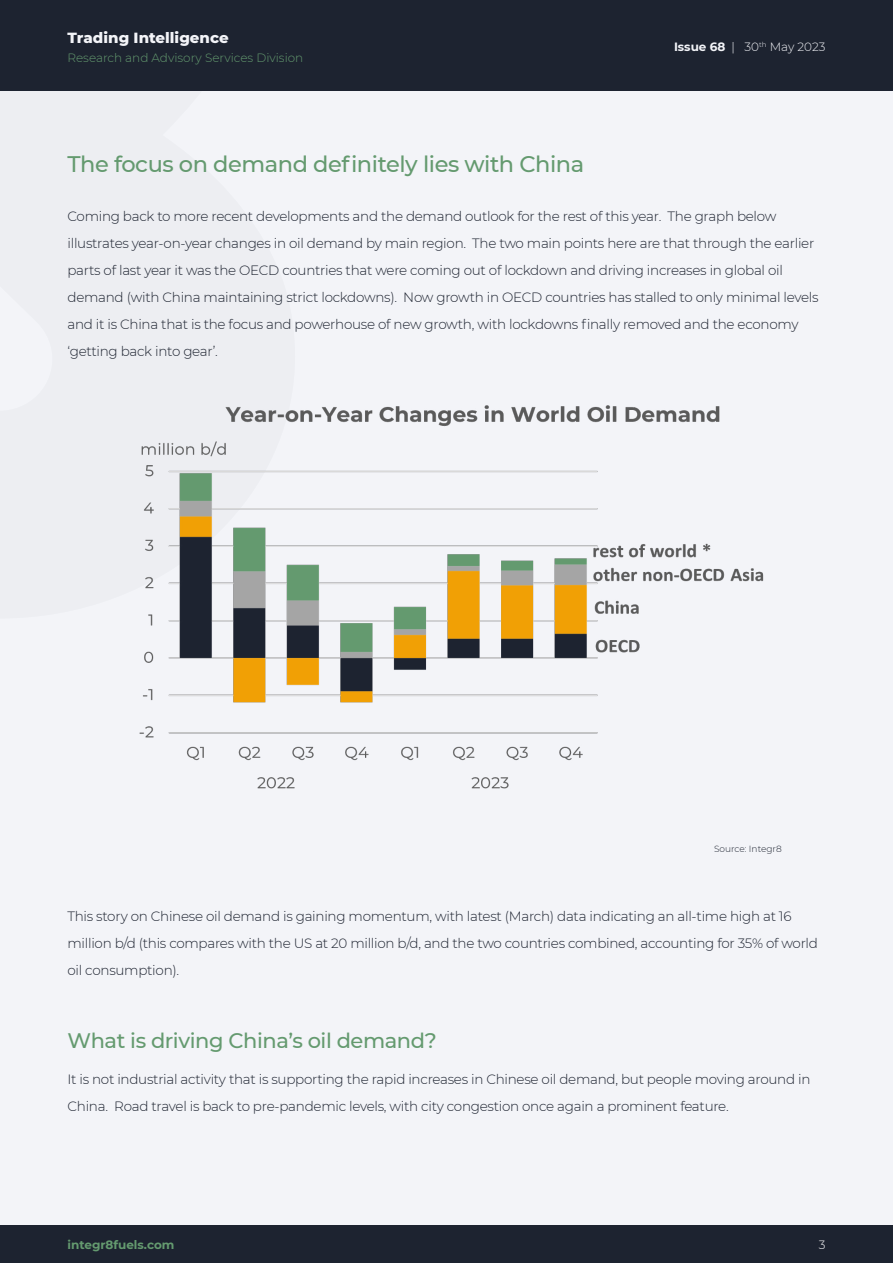
<style>
.page{position:relative;width:893px;height:1263px;background:#fff}
.page>*{position:absolute;margin:0;border:0;box-sizing:border-box;transform-origin:0 0}
.t1{font:500 22.5px "Montserrat";letter-spacing:-.02em;color:#649a6f}
.t2{font:500 21px "Montserrat";letter-spacing:-.02em;color:#649a6f}
.t3{font:800 15px "Montserrat";color:#f3f4f8}
.t4{font:300 13.5px/27px "Montserrat";letter-spacing:-.02em;color:#1d2330}
.t5{font:300 12px "Montserrat";color:#649a6f}
.t6{font:300 12px "Montserrat";color:#f3f4f8}
.t7{font:700 12px "Montserrat";color:#649a6f}
.t8{font:300 12px "Montserrat";color:#fff}
.t9{font:300 9px "Montserrat";color:#1d2330}
.s1{font-weight:700}
</style>
<div class="page">
<div style="left:0;top:0;width:893px;height:1225px;background:#f3f4f8"></div>
<div style="left:0;top:0;width:893px;height:90px;background:#1d2330"></div>
<div style="left:0;top:1225px;width:893px;height:38px;background:#1d2330"></div>
<img style="left:139px;top:405px;width:625px;height:384px">
<p class="t3" style="left:68px;top:26px;width:163px">Trading Intelligence</p>
<p class="t5" style="left:68px;top:50px;width:237px">Research and Advisory Services Division</p>
<h1 class="t1" style="left:68px;top:148px;width:518px">The focus on demand definitely lies with China</h1>
<p class="t6" style="left:674px;top:38px;width:153px"><span class="s1">Issue 68</span> | 30<sup>th</sup> May 2023</p>
<p class="t4" style="left:68px;top:202px;width:753px">Coming back to more recent developments and the demand outlook for the rest of this year. The graph below illustrates year-on-year changes in oil demand by main region. The two main points here are that through the earlier parts of last year it was the OECD countries that were coming out of lockdown and driving increases in global oil demand (with China maintaining strict lockdowns). Now growth in OECD countries has stalled to only minimal levels and it is China that is the focus and powerhouse of new growth, with lockdowns finally removed and the economy ‘getting back into gear’.</p>
<p class="t9" style="left:714px;top:843px;width:69px">Source: Integr8</p>
<p class="t4" style="left:68px;top:902px;width:752px">This story on Chinese oil demand is gaining momentum, with latest (March) data indicating an all-time high at 16 million b/d (this compares with the US at 20 million b/d, and the two countries combined, accounting for 35% of world oil consumption).</p>
<h2 class="t2" style="left:68px;top:1026px;width:371px">What is driving China’s oil demand?</h2>
<p class="t4" style="left:68px;top:1065px;width:744px">It is not industrial activity that is supporting the rapid increases in Chinese oil demand, but people moving around in<br>China. Road travel is back to pre-pandemic levels, with city congestion once again a prominent feature.</p>
<p class="t7" style="left:68px;top:1236px;width:108px">integr8fuels.com</p>
<p class="t8" style="left:819px;top:1236px;width:8px">3</p>
</div>
